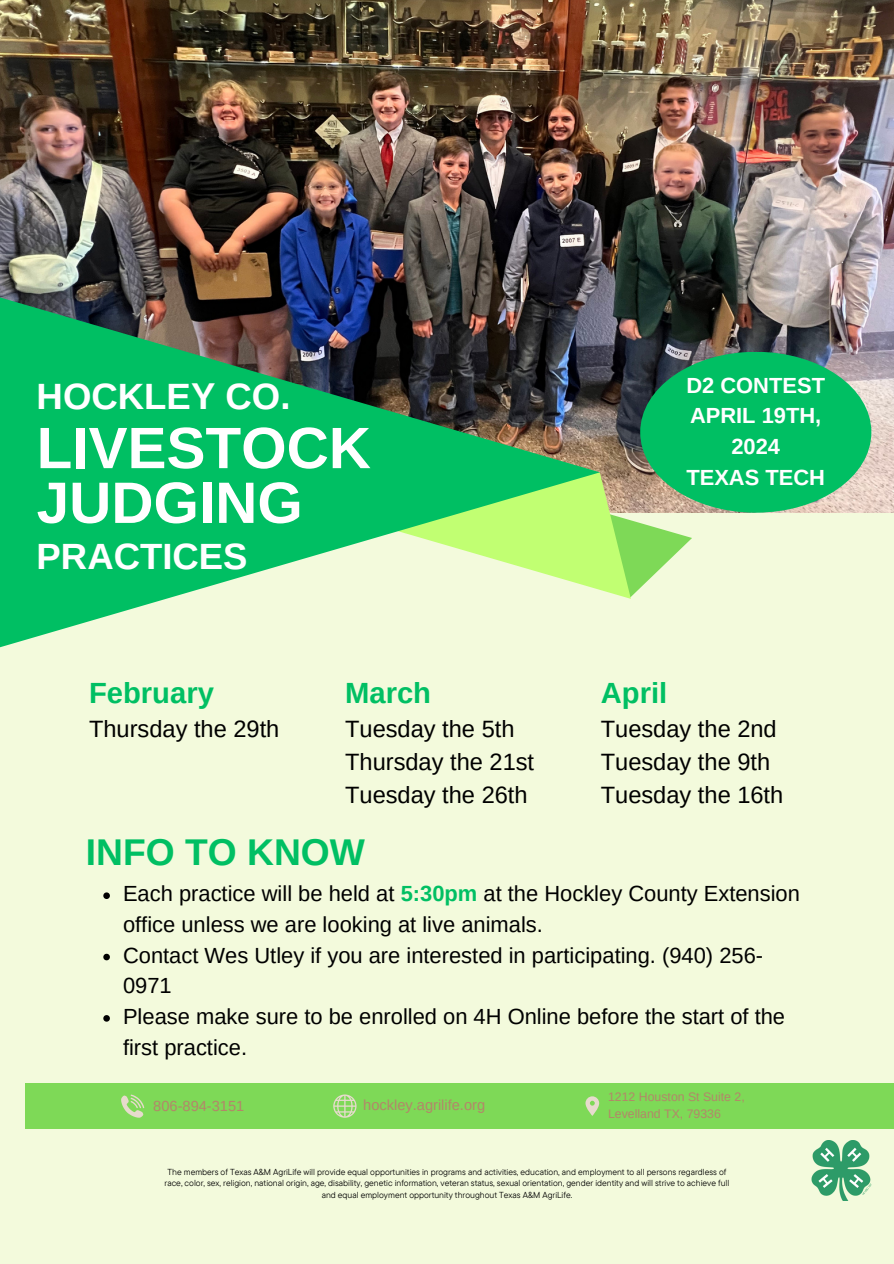
<style>
.page{position:relative;width:894px;height:1264px;background:#fff}
.page>*{position:absolute;margin:0;border:0;box-sizing:border-box;transform-origin:0 0}
.t1{font:700 58.35px/54.8px "Arimo";color:#fff}
.t2{font:700 37.2px "Arimo";color:#00bf63}
.t3{font:700 36.6px "Arimo";color:#fff}
.t4{font:700 36.45px "Arimo";color:#fff}
.t5{font:700 29.25px "Arimo";color:#00bf63}
.t6{font:23.55px/32.8px "Arimo";color:#000}
.t7{font:21.9px/30.6px "Arimo";color:#000}
.t8{font:700 21.9px/30.6px "Arimo";color:#fff;text-align:center}
.t9{font:14.55px "Arimo";color:#b38669}
.t10{font:12.3px/16.8px "Arimo";color:#b38669}
.t11{font:8.7px/11.6px "TT Commons Pro";color:#000;text-align:center}
.s1{font-weight:700;color:#00bf63}
</style>
<div class="page">
<div style="left:0;top:0;width:893px;height:1263px;background:#f3fadc"></div>
<img style="left:0;top:0;width:893px;height:512px">
<svg style="left:670px;top:507px;width:50px;height:52px"></svg>
<svg style="left:599px;top:410px;width:71px;height:189px;background:#a2ba78"></svg>
<svg style="left:0;top:294px;width:599px;height:354px;fill:#00bf63"></svg>
<div style="left:25px;top:1083px;width:868px;height:45px;background:#7ed957"></div>
<svg style="left:121px;top:1094px;width:23px;height:23px"></svg>
<svg style="left:585px;top:1096px;width:13px;height:19px"></svg>
<svg style="left:333px;top:1094px;width:23px;height:23px"></svg>
<img style="left:811px;top:1140px;width:60px;height:60px">
<div style="left:640px;top:352px;width:231px;height:160px;background:#00bf63;border-radius:50%"></div>
<svg style="left:103px;top:892px;width:7px;height:7px"></svg>
<svg style="left:103px;top:953px;width:7px;height:7px"></svg>
<svg style="left:103px;top:1015px;width:7px;height:6px"></svg>
<h3 class="t3" style="left:37px;top:376px;width:255px">HOCKLEY CO.</h3>
<h1 class="t1" style="left:37px;top:420px;width:336px">LIVESTOCK<br>JUDGING</h1>
<h3 class="t4" style="left:37px;top:535px;width:212px">PRACTICES</h3>
<h3 class="t8" style="left:686px;top:370px;width:140px">D2 CONTEST<br>APRIL 19TH,<br>2024<br>TEXAS TECH</h3>
<h3 class="t5" style="left:89px;top:676px;width:126px">February</h3>
<h3 class="t5" style="left:345px;top:676px;width:87px">March</h3>
<h3 class="t5" style="left:600px;top:676px;width:68px">April</h3>
<h3 class="t6" style="left:89px;top:712px;width:192px">Thursday the 29th</h3>
<h3 class="t6" style="left:345px;top:712px;width:190px">Tuesday the 5th<br>Thursday the 21st<br>Tuesday the 26th</h3>
<h3 class="t6" style="left:600px;top:712px;width:184px">Tuesday the 2nd<br>Tuesday the 9th<br>Tuesday the 16th</h3>
<h2 class="t2" style="left:86px;top:831px;width:280px">INFO TO KNOW</h2>
<p class="t7" style="left:123px;top:878px;width:678px">Each practice will be held at <span class="s1">5:30pm</span> at the Hockley County Extension office unless we are looking at live animals.<br>Contact Wes Utley if you are interested in participating. (940) 256- 0971<br>Please make sure to be enrolled on 4H Online before the start of the first practice.</p>
<h3 class="t9" style="left:153px;top:1098px;width:92px">806-894-3151</h3>
<h3 class="t9" style="left:363px;top:1096px;width:123px">hockley.agrilife.org</h3>
<h3 class="t10" style="left:608px;top:1088px;width:138px">1212 Houston St Suite 2,<br>Levelland TX, 79336</h3>
<p class="t11" style="left:164px;top:1165px;width:566px">The members of Texas A&amp;M AgriLife will provide equal opportunities in programs and activities, education, and employment to all persons regardless of race, color, sex, religion, national origin, age, disability, genetic information, veteran status, sexual orientation, gender identity and will strive to achieve full and equal employment opportunity throughout Texas A&amp;M AgriLife.</p>
</div>
